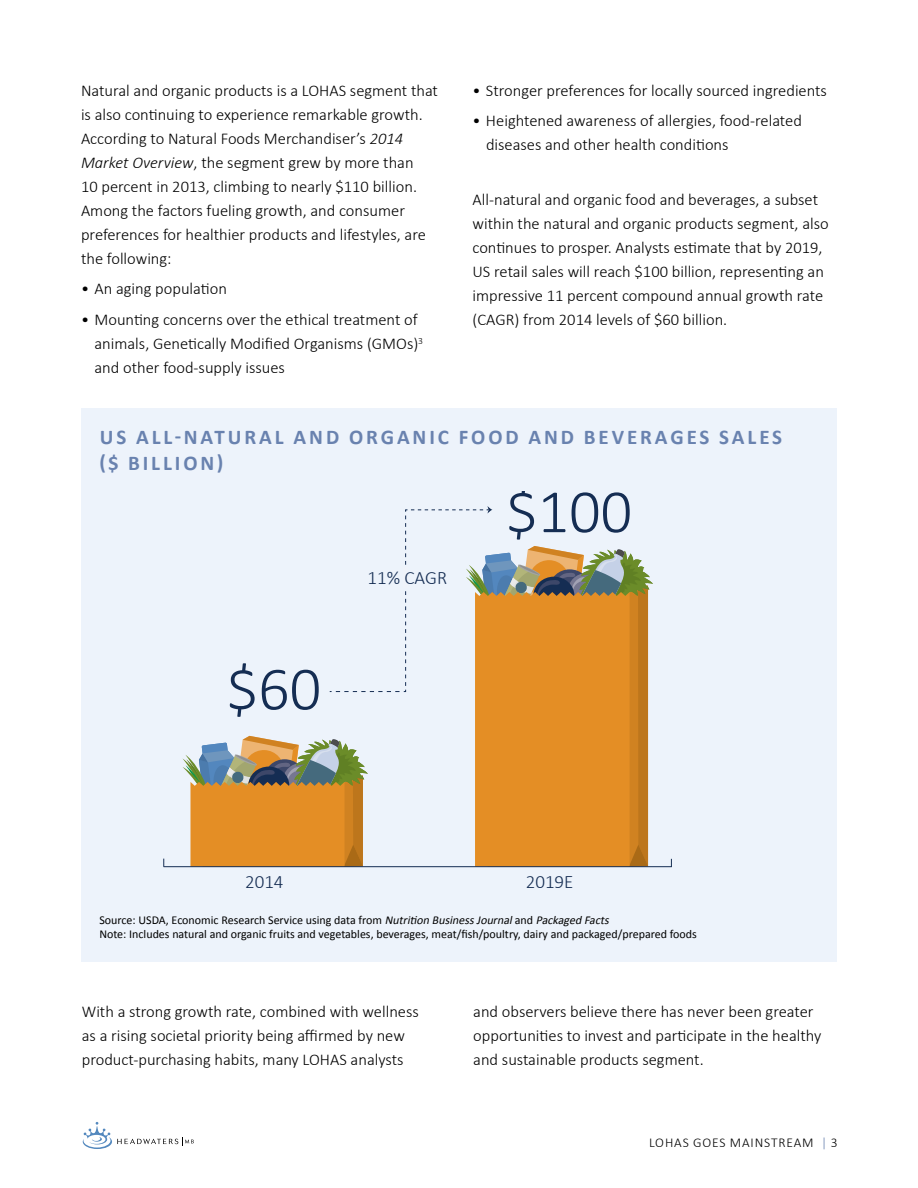
<style>
.page{position:relative;width:918px;height:1188px;background:#fff}
.page>*{position:absolute;margin:0;border:0;box-sizing:border-box;transform-origin:0 0}
.t1{font:300 62.1px "Calibri";color:#152d53}
.t2{font:700 21px/25.2px "Calibri";letter-spacing:.14em;color:#6982af}
.t3{font:300 18.9px "Calibri";color:#152d53}
.t4{font:300 16.5px/24px "Calibri";color:#000}
.t5{font:300 13.5px "Calibri";letter-spacing:.065em;color:#000}
.t6{font:12px "Calibri";color:#000}
.s1{font-style:italic}
.s2{color:#6982af}
</style>
<div class="page">
<div style="left:81px;top:408px;width:756px;height:554px;background:#edf3fb"></div>
<hr style="left:164px;top:866px;width:508px;height:1px;background:#152d53">
<svg style="left:183px;top:506px;width:470px;height:361px"></svg>
<div style="left:403px;top:568px;width:5px;height:20px;background:#eff3fa"></div>
<svg style="left:83px;top:1122px;width:111px;height:27px"></svg>
<p class="t4" style="left:81px;top:77px;width:359px">Natural and organic products is a LOHAS segment that is also continuing to experience remarkable growth.<br>According to Natural Foods Merchandiser’s <span class="s1">2014<br>Market Overview</span>, the segment grew by more than<br>10 percent in 2013, climbing to nearly $110 billion.<br>Among the factors fueling growth, and consumer preferences for healthier products and lifestyles, are the following:</p>
<p class="t4" style="left:81px;top:276px;width:147px">• An aging population</p>
<p class="t4" style="left:94px;top:307px;width:330px;text-indent:-14px">• Mounting concerns over the ethical treatment of animals, Genetically Modified Organisms (GMOs)<sup>3 </sup>and other food-supply issues</p>
<p class="t4" style="left:472px;top:77px;width:356px">• Stronger preferences for locally sourced ingredients</p>
<p class="t4" style="left:486px;top:108px;width:317px;text-indent:-14px">• Heightened awareness of allergies, food-related diseases and other health conditions</p>
<p class="t4" style="left:472px;top:187px;width:358px">All-natural and organic food and beverages, a subset within the natural and organic products segment, also continues to prosper. Analysts estimate that by 2019, US retail sales will reach $100 billion, representing an impressive 11 percent compound annual growth rate (CAGR) from 2014 levels of $60 billion.</p>
<p class="t2" style="left:99px;top:425px;width:684px">US ALL-NATURAL AND ORGANIC FOOD AND BEVERAGES SALES ($ BILLION)</p>
<p class="t1" style="left:227px;top:650px;width:96px">$60</p>
<p class="t3" style="left:367px;top:566px;width:81px">11% CAGR</p>
<p class="t1" style="left:506px;top:473px;width:127px">$100</p>
<p class="t3" style="left:245px;top:870px;width:40px">2014</p>
<p class="t3" style="left:526px;top:870px;width:49px">2019E</p>
<p class="t6" style="left:99px;top:913px;width:514px">Source: USDA, Economic Research Service using data from <span class="s1">Nutrition BusinessJournal</span>and <span class="s1">Packaged Facts</span></p>
<p class="t6" style="left:99px;top:927px;width:599px">Note: Includes natural and organic fruits and vegetables, beverages, meat/fish/poultry, dairy and packaged/prepared foods</p>
<p class="t4" style="left:82px;top:999px;width:339px">With a strong growth rate, combined with wellness as a rising societal priority being affirmed by new product-purchasing habits, many LOHAS analysts</p>
<p class="t4" style="left:473px;top:999px;width:350px">and observers believe there has never been greater opportunities to invest and participate in the healthy and sustainable products segment.</p>
<p class="t5" style="left:649px;top:1134px;width:190px">LOHAS GOES MAINSTREAM <span class="s2">|</span> 3</p>
</div>
